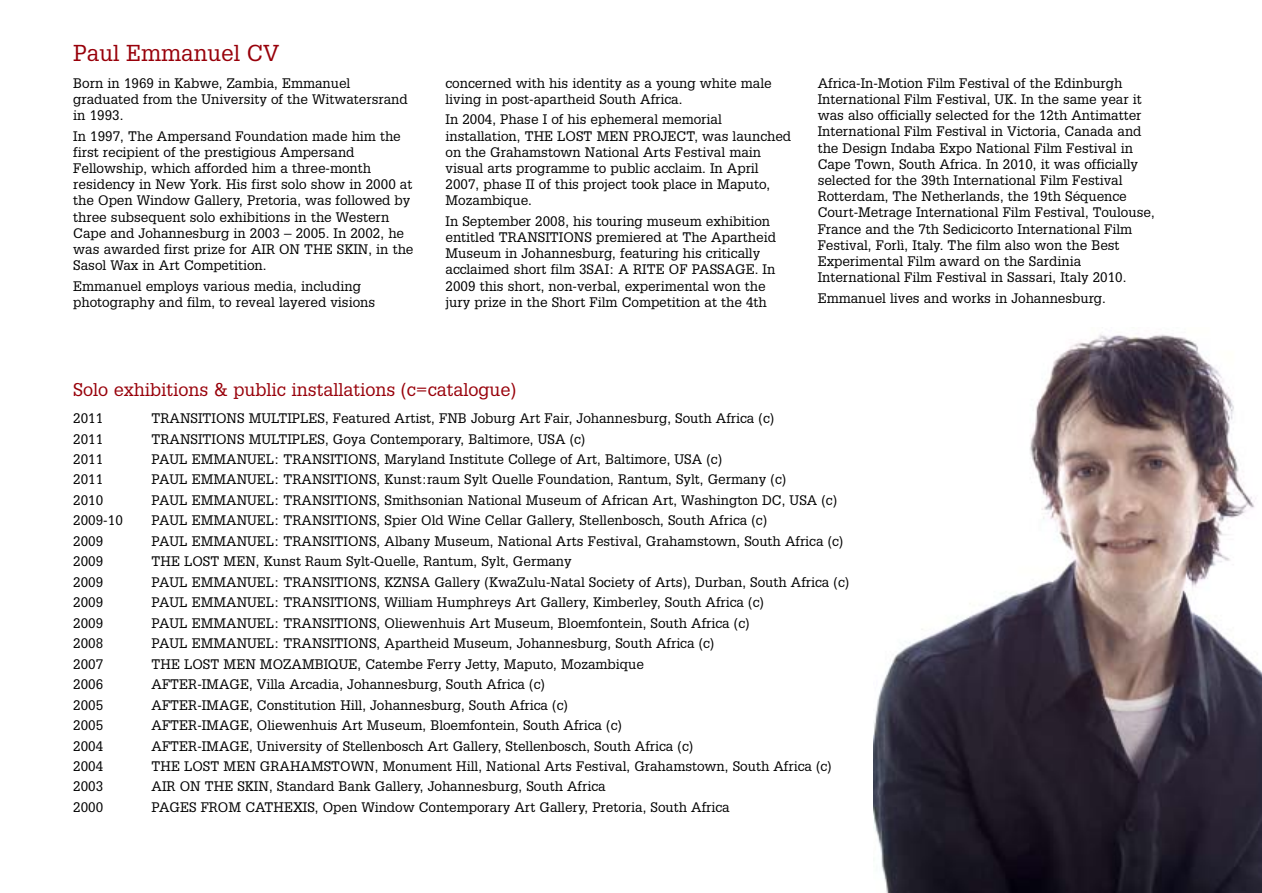
<style>
.page{position:relative;width:1262px;height:893px;background:#fff}
.page>*{position:absolute;margin:0;border:0;box-sizing:border-box;transform-origin:0 0}
.t1{font:22.5px "Glypha";color:#98000a}
.t2{font:18px "Glypha";color:#98000a}
.t3{font:13.5px/16.2px "Glypha";color:#000}
</style>
<div class="page">
<img style="left:873px;top:334px;width:389px;height:558px">
<h1 class="t1" style="left:73px;top:44px;width:208px">Paul Emmanuel CV</h1>
<p class="t3" style="left:73px;top:76px;width:336px">Born in 1969 in Kabwe, Zambia, Emmanuel graduated from the University of the Witwatersrand in 1993.</p>
<p class="t3" style="left:73px;top:129px;width:342px">In 1997, The Ampersand Foundation made him the first recipient of the prestigious Ampersand Fellowship, which afforded him a three-month residency in New York. His first solo show in 2000 at the Open Window Gallery, Pretoria, was followed by three subsequent solo exhibitions in the Western Cape and Johannesburg in 2003 – 2005. In 2002, he was awarded first prize for AIR ON THE SKIN, in the Sasol Wax in Art Competition.</p>
<p class="t3" style="left:73px;top:279px;width:303px">Emmanuel employs various media, including photography and film, to reveal layered visions</p>
<p class="t3" style="left:445px;top:76px;width:327px">concerned with his identity as a young white male living in post-apartheid South Africa.</p>
<p class="t3" style="left:445px;top:112px;width:347px">In 2004, Phase I of his ephemeral memorial installation, THE LOST MEN PROJECT, was launched on the Grahamstown National Arts Festival main visual arts programme to public acclaim. In April 2007, phase II of this project took place in Maputo, Mozambique.</p>
<p class="t3" style="left:445px;top:214px;width:332px">In September 2008, his touring museum exhibition entitled TRANSITIONS premiered at The Apartheid Museum in Johannesburg, featuring his critically acclaimed short film 3SAI: A RITE OF PASSAGE. In 2009 this short, non-verbal, experimental won the jury prize in the Short Film Competition at the 4th</p>
<p class="t3" style="left:817px;top:76px;width:338px">Africa-In-Motion Film Festival of the Edinburgh International Film Festival, UK. In the same year it was also officially selected for the 12th Antimatter International Film Festival in Victoria, Canada and the Design Indaba Expo National Film Festival in Cape Town, South Africa. In 2010, it was officially selected for the 39th International Film Festival Rotterdam, The Netherlands, the 19th Séquence Court-Metrage International Film Festival, Toulouse, France and the 7th Sedicicorto International Film Festival, Forlì, Italy. The film also won the Best Experimental Film award on the Sardinia International Film Festival in Sassari, Italy 2010.</p>
<p class="t3" style="left:817px;top:291px;width:290px">Emmanuel lives and works in Johannesburg.</p>
<h2 class="t2" style="left:73px;top:383px;width:445px">Solo exhibitions &amp; public installations (c=catalogue)</h2>
<p class="t3" style="left:73px;top:411px;width:32px">2011</p>
<p class="t3" style="left:151px;top:411px;width:624px">TRANSITIONS MULTIPLES, Featured Artist, FNB Joburg Art Fair, Johannesburg, South Africa (c)</p>
<p class="t3" style="left:73px;top:431px;width:32px">2011</p>
<p class="t3" style="left:151px;top:431px;width:435px">TRANSITIONS MULTIPLES, Goya Contemporary, Baltimore, USA (c)</p>
<p class="t3" style="left:73px;top:452px;width:32px">2011</p>
<p class="t3" style="left:151px;top:452px;width:572px">PAUL EMMANUEL: TRANSITIONS, Maryland Institute College of Art, Baltimore, USA (c)</p>
<p class="t3" style="left:73px;top:472px;width:32px">2011</p>
<p class="t3" style="left:151px;top:472px;width:636px">PAUL EMMANUEL: TRANSITIONS, Kunst:raum Sylt Quelle Foundation, Rantum, Sylt, Germany (c)</p>
<p class="t3" style="left:73px;top:493px;width:32px">2010</p>
<p class="t3" style="left:151px;top:493px;width:687px">PAUL EMMANUEL: TRANSITIONS, Smithsonian National Museum of African Art, Washington DC, USA (c)</p>
<p class="t3" style="left:73px;top:513px;width:51px">2009-10</p>
<p class="t3" style="left:152px;top:513px;width:617px">PAUL EMMANUEL: TRANSITIONS, Spier Old Wine Cellar Gallery, Stellenbosch, South Africa (c)</p>
<p class="t3" style="left:73px;top:534px;width:32px">2009</p>
<p class="t3" style="left:151px;top:534px;width:693px">PAUL EMMANUEL: TRANSITIONS, Albany Museum, National Arts Festival, Grahamstown, South Africa (c)</p>
<p class="t3" style="left:73px;top:554px;width:32px">2009</p>
<p class="t3" style="left:151px;top:554px;width:422px">THE LOST MEN, Kunst Raum Sylt-Quelle, Rantum, Sylt, Germany</p>
<p class="t3" style="left:73px;top:575px;width:32px">2009</p>
<p class="t3" style="left:151px;top:575px;width:699px">PAUL EMMANUEL: TRANSITIONS, KZNSA Gallery (KwaZulu-Natal Society of Arts), Durban, South Africa (c)</p>
<p class="t3" style="left:73px;top:595px;width:32px">2009</p>
<p class="t3" style="left:151px;top:595px;width:614px">PAUL EMMANUEL: TRANSITIONS, William Humphreys Art Gallery, Kimberley, South Africa (c)</p>
<p class="t3" style="left:73px;top:615px;width:32px">2009</p>
<p class="t3" style="left:151px;top:615px;width:599px">PAUL EMMANUEL: TRANSITIONS, Oliewenhuis Art Museum, Bloemfontein, South Africa (c)</p>
<p class="t3" style="left:73px;top:636px;width:32px">2008</p>
<p class="t3" style="left:151px;top:636px;width:564px">PAUL EMMANUEL: TRANSITIONS, Apartheid Museum, Johannesburg, South Africa (c)</p>
<p class="t3" style="left:73px;top:656px;width:32px">2007</p>
<p class="t3" style="left:151px;top:656px;width:494px">THE LOST MEN MOZAMBIQUE, Catembe Ferry Jetty, Maputo, Mozambique</p>
<p class="t3" style="left:73px;top:677px;width:32px">2006</p>
<p class="t3" style="left:151px;top:677px;width:395px">AFTER-IMAGE, Villa Arcadia, Johannesburg, South Africa (c)</p>
<p class="t3" style="left:73px;top:697px;width:32px">2005</p>
<p class="t3" style="left:151px;top:697px;width:418px">AFTER-IMAGE, Constitution Hill, Johannesburg, South Africa (c)</p>
<p class="t3" style="left:73px;top:718px;width:32px">2005</p>
<p class="t3" style="left:151px;top:718px;width:472px">AFTER-IMAGE, Oliewenhuis Art Museum, Bloemfontein, South Africa (c)</p>
<p class="t3" style="left:73px;top:738px;width:32px">2004</p>
<p class="t3" style="left:151px;top:738px;width:543px">AFTER-IMAGE, University of Stellenbosch Art Gallery, Stellenbosch, South Africa (c)</p>
<p class="t3" style="left:73px;top:759px;width:32px">2004</p>
<p class="t3" style="left:151px;top:759px;width:681px">THE LOST MEN GRAHAMSTOWN, Monument Hill, National Arts Festival, Grahamstown, South Africa (c)</p>
<p class="t3" style="left:73px;top:779px;width:32px">2003</p>
<p class="t3" style="left:151px;top:779px;width:455px">AIR ON THE SKIN, Standard Bank Gallery, Johannesburg, South Africa</p>
<p class="t3" style="left:73px;top:800px;width:32px">2000</p>
<p class="t3" style="left:151px;top:800px;width:579px">PAGES FROM CATHEXIS, Open Window Contemporary Art Gallery, Pretoria, South Africa</p>
</div>
